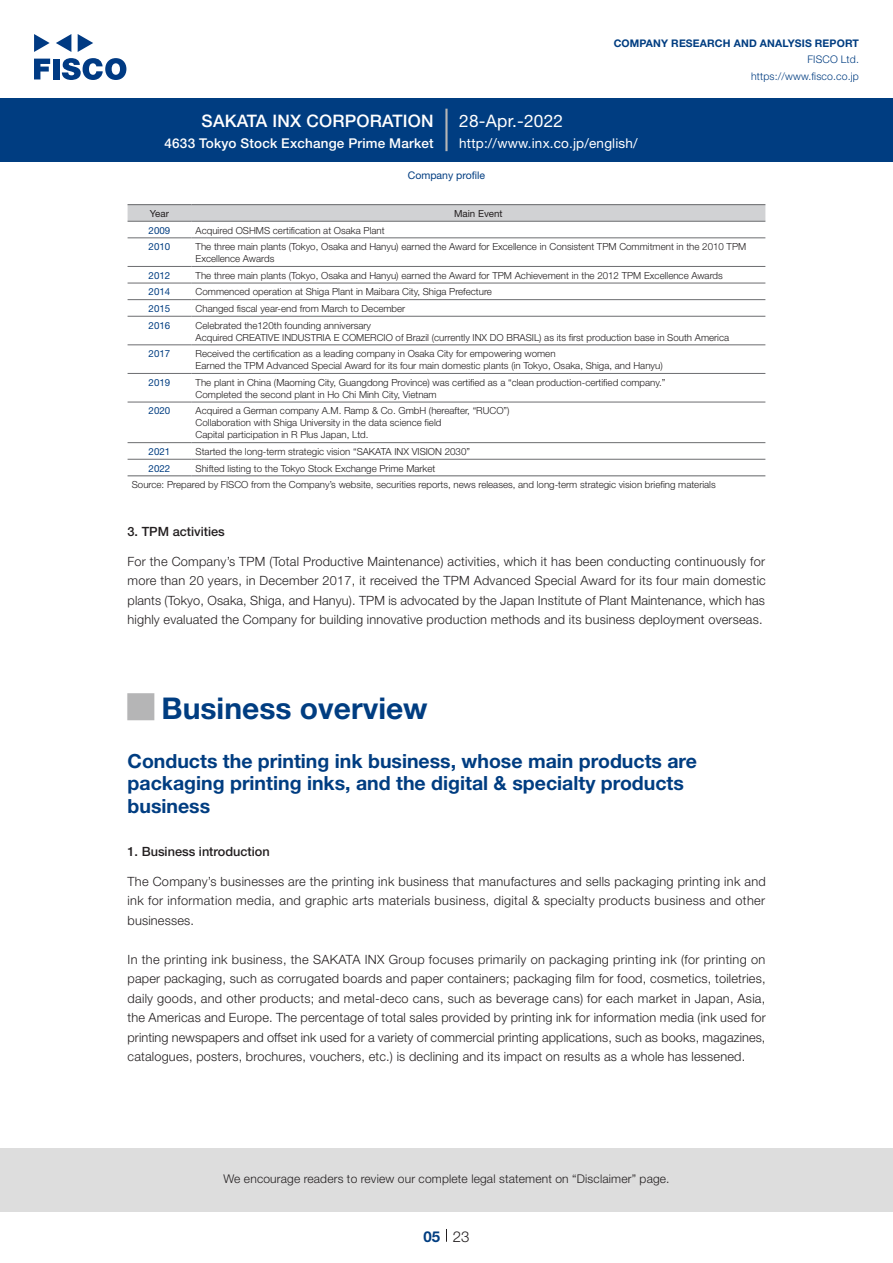
<style>
.page{position:relative;width:893px;height:1263px;background:#fff}
.page>*{position:absolute;margin:0;border:0;box-sizing:border-box;transform-origin:0 0}
.t1{font:700 30px "Helvetica Neue LT Std";color:#003d81}
.t2{font:27px "Hiragino UD Sans Std W6";color:#b5b5b6}
.t3{font:700 19.5px/22.5px "Helvetica Neue LT Std";color:#003d81}
.t4{font:500 17.25px "Helvetica Neue LT Std";letter-spacing:.015em;color:#fff}
.t5{font:17.25px "Helvetica Neue LT Std";letter-spacing:.015em;color:#fff}
.t6{font:300 15px "Helvetica Neue LT Std";color:#231f20}
.t7{font:700 15px "Helvetica Neue LT Std";color:#003d81}
.t8{font:500 13.5px "Helvetica Neue LT Std";letter-spacing:.015em;color:#fff}
.t9{font:13.5px "Helvetica Neue LT Std";letter-spacing:.015em;color:#fff}
.t10{font:300 12.75px/19.5px "Helvetica Neue LT Std";letter-spacing:.015em;color:#231f20;text-align:justify}
.t11{font:500 12.75px "Helvetica Neue LT Std";color:#231f20}
.t12{font:300 12px "Helvetica Neue LT Std";letter-spacing:.015em;color:#231f20}
.t13{font:700 10.5px "Helvetica Neue LT Std";letter-spacing:.015em;color:#003d81}
.t14{font:300 10.5px/16.5px "Helvetica Neue LT Std";letter-spacing:.015em;color:#003d81;text-align:right}
.t15{font:10.5px "Helvetica Neue LT Std";color:#003d81}
.t16{font:300 9.75px/16.6px "Helvetica Neue LT Std";color:#231f20}
.t17{font:9.75px "Helvetica Neue LT Std";color:#003d81}
.t18{font:9.75px "Helvetica Neue LT Std";color:#231f20}
</style>
<div class="page">
<div style="left:0;top:1148px;width:893px;height:64px;background:#ddd"></div>
<svg style="left:34px;top:59px;width:16px;height:20px"></svg>
<div style="left:53px;top:59px;width:6px;height:20px;background:#003a83"></div>
<svg style="left:62px;top:58px;width:64px;height:22px"></svg>
<svg style="left:34px;top:34px;width:16px;height:18px"></svg>
<svg style="left:78px;top:34px;width:15px;height:18px"></svg>
<svg style="left:56px;top:34px;width:15px;height:18px"></svg>
<div style="left:0;top:98px;width:893px;height:64px;background:#003d81"></div>
<hr style="left:445px;top:109px;width:3px;height:42px;background:#b5b5b6">
<svg style="left:446px;top:1229px;width:1px;height:13px"></svg>
<svg style="left:128px;top:205px;width:637px;height:16px;background:#cecfd1"></svg>
<hr style="left:128px;top:238px;width:63px;height:1px;background:#6c6d70">
<hr style="left:191px;top:238px;width:574px;height:1px;background:#6c6d70">
<hr style="left:128px;top:266px;width:63px;height:1px;background:#6c6d70">
<hr style="left:191px;top:266px;width:574px;height:1px;background:#6c6d70">
<hr style="left:128px;top:283px;width:63px;height:1px;background:#6c6d70">
<hr style="left:191px;top:283px;width:574px;height:1px;background:#6c6d70">
<hr style="left:128px;top:299px;width:63px;height:1px;background:#6c6d70">
<hr style="left:191px;top:299px;width:574px;height:1px;background:#6c6d70">
<hr style="left:128px;top:316px;width:63px;height:1px;background:#6c6d70">
<hr style="left:191px;top:316px;width:574px;height:1px;background:#6c6d70">
<hr style="left:128px;top:345px;width:63px;height:1px;background:#6c6d70">
<hr style="left:191px;top:345px;width:574px;height:1px;background:#6c6d70">
<hr style="left:128px;top:373px;width:63px;height:1px;background:#6c6d70">
<hr style="left:191px;top:373px;width:574px;height:1px;background:#6c6d70">
<hr style="left:128px;top:402px;width:63px;height:1px;background:#6c6d70">
<hr style="left:191px;top:402px;width:574px;height:1px;background:#6c6d70">
<hr style="left:128px;top:442px;width:63px;height:1px;background:#6c6d70">
<hr style="left:191px;top:442px;width:574px;height:1px;background:#6c6d70">
<hr style="left:128px;top:459px;width:63px;height:1px;background:#6c6d70">
<hr style="left:191px;top:459px;width:574px;height:1px;background:#6c6d70">
<hr style="left:128px;top:475px;width:63px;height:1px;background:#6c6d70">
<hr style="left:191px;top:475px;width:574px;height:1px;background:#6c6d70">
<hr style="left:128px;top:204px;width:63px;height:1px;background:#6c6d70">
<hr style="left:191px;top:204px;width:574px;height:1px;background:#6c6d70">
<hr style="left:128px;top:221px;width:63px;height:1px;background:#6c6d70">
<hr style="left:191px;top:221px;width:574px;height:1px;background:#6c6d70">
<h3 class="t4" style="left:202px;top:110px;width:234px">SAKATA INX CORPORATION</h3>
<h3 class="t8" style="left:165px;top:135px;width:271px">4633 Tokyo Stock Exchange Prime Market</h3>
<h3 class="t5" style="left:459px;top:110px;width:105px">28-Apr.-2022</h3>
<p class="t13" style="left:614px;top:37px;width:247px">COMPANY RESEARCH AND ANALYSIS REPORT</p>
<p class="t14" style="left:751px;top:51px;width:109px">FISCO Ltd. https://www.fisco.co j p.</p>
<h3 class="t9" style="left:459px;top:135px;width:180px">http://www.inx.co j p. /english/</h3>
<p class="t18" style="left:150px;top:208px;width:20px">Year</p>
<p class="t17" style="left:149px;top:224px;width:23px">2009</p>
<p class="t17" style="left:149px;top:241px;width:23px">2010</p>
<p class="t17" style="left:149px;top:269px;width:23px">2012</p>
<p class="t17" style="left:149px;top:286px;width:23px">2014</p>
<p class="t17" style="left:149px;top:303px;width:23px">2015</p>
<p class="t17" style="left:149px;top:319px;width:23px">2016</p>
<p class="t17" style="left:149px;top:348px;width:23px">2017</p>
<p class="t17" style="left:149px;top:376px;width:23px">2019</p>
<p class="t17" style="left:149px;top:405px;width:23px">2020</p>
<p class="t17" style="left:149px;top:446px;width:23px">2021</p>
<p class="t16" style="left:196px;top:222px;width:191px">Acquired OSHMS certification at Osaka Plant</p>
<p class="t15" style="left:408px;top:169px;width:79px">Company profile</p>
<p class="t18" style="left:454px;top:208px;width:50px">Main Event</p>
<p class="t16" style="left:196px;top:238px;width:552px">The three main plants (Tokyo, Osaka and Hanyu) earned the Award for Excellence in Consistent TPM Commitment in the 2010 TPM</p>
<p class="t16" style="left:196px;top:250px;width:529px">Excellence Awards<br>The three main plants (Tokyo, Osaka and Hanyu) earned the Award for TPM Achievement in the 2012 TPM Excellence Awards</p>
<p class="t16" style="left:196px;top:283px;width:298px">Commenced operation at Shiga Plant in Maibara City, Shiga Prefecture</p>
<p class="t16" style="left:196px;top:300px;width:211px">Changed fiscal year-end from March to December</p>
<p class="t16" style="left:196px;top:317px;width:177px">Celebrated the120th founding anniversary</p>
<p class="t16" style="left:196px;top:329px;width:535px">Acquired CREATIVE INDUSTRIA E COMERCIO of Brazil (currently INX DO BRASIL) as its first production base in South America<br>Received the certification as a leading company in Osaka City for empowering women</p>
<p class="t16" style="left:196px;top:357px;width:471px">Earned the TPM Advanced Special Award for its four main domestic plants (in Tokyo, Osaka, Shiga, and Hanyu(<br>The plant in China (Maoming City, Guangdong Province) was certified as a “clean production-certified company “.</p>
<p class="t16" style="left:196px;top:386px;width:315px">Completed the second plant in Ho Chi Minh City, Vietnam<br>Acquired a German company A M. . Ramp &amp; Co. GmbH (hereafter “, RUCO (“</p>
<p class="t16" style="left:196px;top:417px;width:247px;line-height:12px">Collaboration with Shiga University in the data science field<br>Capital participation in R Plus Japan, Ltd.</p>
<p class="t16" style="left:196px;top:443px;width:276px">Started the long-term strategic vision “SAKATA INX VISION 2030“</p>
<p class="t16" style="left:196px;top:460px;width:241px">Shifted listing to the Tokyo Stock Exchange Prime Market</p>
<p class="t17" style="left:149px;top:462px;width:23px">2022</p>
<p class="t16" style="left:132px;top:476px;width:585px">Source: Prepared by FISCO from the Company s’ website, securities reports, news releases, and long-term strategic vision briefing materials</p>
<h3 class="t11" style="left:128px;top:523px;width:99px">3. TPM activities</h3>
<p class="t10" style="left:128px;top:551px;width:640px">For the Company s’ TPM (Total Productive Maintenance) activities, which it has been conducting continuously for more than 20 years in, December 2017, it received the TPM Advanced Special Award for its four main domestic plants (Tokyo, Osaka, Shiga, and Hanyu .) TPM is advocated by the Japan Institute of Plant Maintenance, which has highly evaluated the Company for building innovative production methods and its business deployment overseas.</p>
<h2 class="t2" style="left:128px;top:686px;width:28px">█</h2>
<h3 class="t3" style="left:128px;top:749px;width:571px">Conducts the printing ink business, whose main products are packaging printing inks, and the digital &amp; specialty products business</h3>
<h3 class="t11" style="left:128px;top:843px;width:144px">1. Business introduction</h3>
<p class="t10" style="left:128px;top:871px;width:640px">The Company s’ businesses are the printing ink business that manufactures and sells packaging printing ink and ink for information media, and graphic arts materials business, digital &amp; specialty products business and other businesses.</p>
<p class="t10" style="left:128px;top:949px;width:640px">In the printing ink business, the SAKATA INX Group focuses primarily on packaging printing ink (for printing on paper packaging, such as corrugated boards and paper containers; packaging film for food, cosmetics, toiletries, daily goods, and other products; and metal-deco cans, such as beverage cans) for each market in Japan, Asia, the Americas and Europe. The percentage of total sales provided by printing ink for information media (ink used for printing newspapers and offset ink used for a variety of commercial printing applications, such as books, magazines, catalogues, posters, brochures, vouchers, etc ) . is declining and its impact on results as a whole has lessened.</p>
<h1 class="t1" style="left:162px;top:690px;width:268px">Business overview</h1>
<p class="t12" style="left:223px;top:1171px;width:448px">We encourage readers to review our complete legal statement on “Disclaimer” page.</p>
<h3 class="t7" style="left:423px;top:1227px;width:18px">05</h3>
<h3 class="t6" style="left:453px;top:1227px;width:18px">23</h3>
</div>
